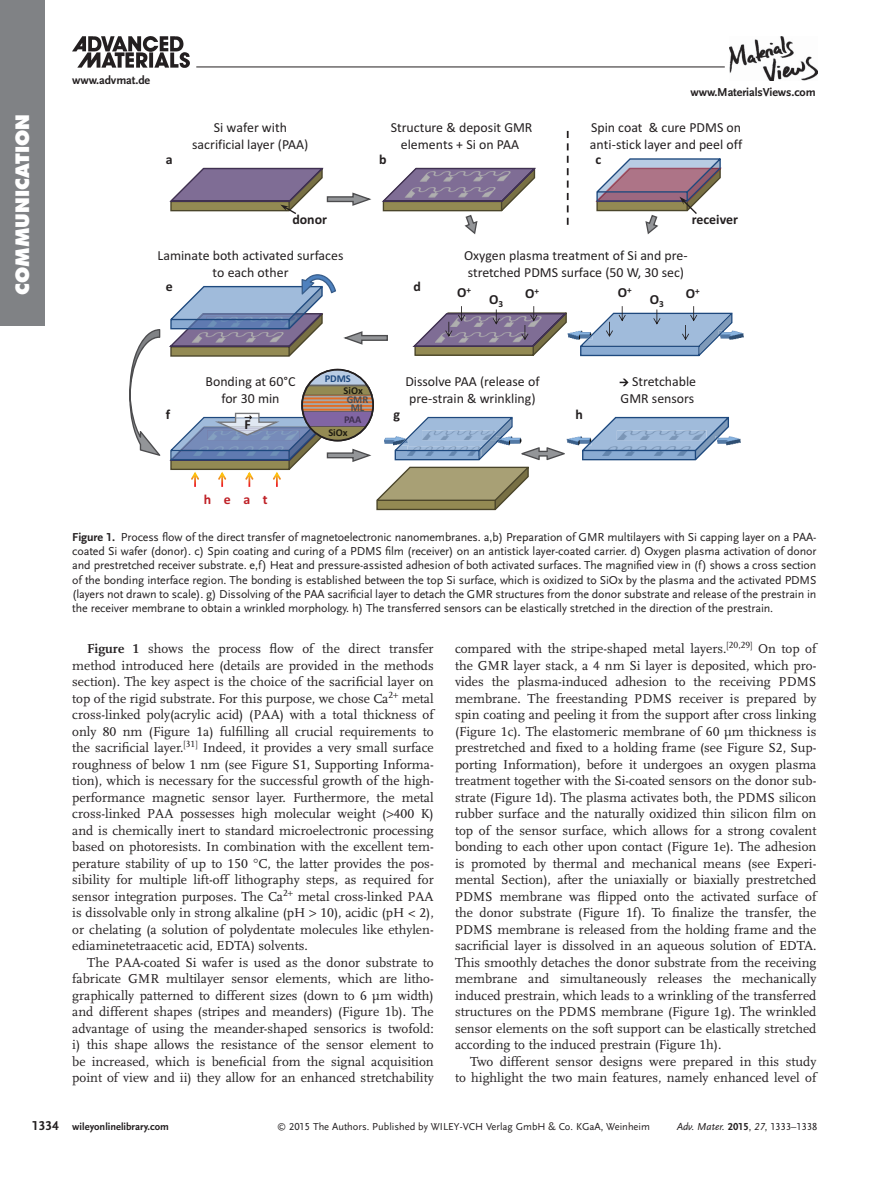
<style>
.page{position:relative;width:893px;height:1191px;background:#fff}
.page>*{position:absolute;margin:0;border:0;box-sizing:border-box;transform-origin:0 0}
.t1{font:800 18px "Futura";letter-spacing:.005em;color:#fff}
.t2{font:13.8px/16.6px "Calibri";color:#231f20;text-align:center}
.t3{font:700 13.8px "Calibri";color:#231f20}
.t4{font:700 13.8px "Calibri";color:#bf2026}
.t5{font:13.5px/16.5px "Scala LF";color:#231f20;text-align:justify}
.t6{font:12px/14.2px "Scala Sans LF";letter-spacing:-.01em;color:#231f20;text-align:justify}
.t7{font:700 12px "Scala Sans LF";letter-spacing:-.01em;color:#231f20}
.t8{font:10.5px "Scala Sans LF";color:#231f20}
.t9{font:italic 10.5px "Scala Sans LF";color:#231f20}
.t10{font:700 10.5px "Scala Sans LF";color:#231f20}
.t11{font:700 10.5px "Calibri";color:#1e497e}
.t12{font:700 10.35px "Calibri";color:#1e1c12}
.t13{font:700 10.35px/7.8px "Calibri";color:#4c4c4e;text-align:center}
.t14{font:700 10.35px "Calibri";color:#403152}
.s1{font-weight:700}
.s2{font-weight:700;font-style:normal}
.s3{font-style:normal}
.s4{font-size:13.5px}
.s5{font-size:9px}
</style>
<div class="page">
<hr style="left:196px;top:67px;width:529px;height:1px;background:#231f20">
<img style="left:72px;top:36px;width:117px;height:32px">
<img style="left:729px;top:36px;width:88px;height:45px">
<div style="left:0;top:0;width:45px;height:325px;background:#808285"></div>
<img style="left:567px;top:330px;width:13px;height:10px">
<svg style="left:129px;top:329px;width:31px;height:127px"></svg>
<img style="left:732px;top:330px;width:12px;height:10px">
<svg style="left:580px;top:306px;width:152px;height:50px"></svg>
<svg style="left:343px;top:331px;width:45px;height:14px"></svg>
<svg style="left:620px;top:379px;width:8px;height:7px"></svg>
<svg style="left:169px;top:168px;width:202px;height:46px"></svg>
<svg style="left:595px;top:158px;width:127px;height:76px"></svg>
<svg style="left:382px;top:168px;width:154px;height:66px"></svg>
<img style="left:405px;top:187px;width:92px;height:10px">
<img style="left:420px;top:171px;width:92px;height:10px">
<svg style="left:169px;top:274px;width:167px;height:83px"></svg>
<svg style="left:412px;top:306px;width:155px;height:50px"></svg>
<img style="left:729px;top:436px;width:12px;height:9px">
<img style="left:566px;top:436px;width:16px;height:9px">
<svg style="left:582px;top:417px;width:147px;height:43px;background:#99b3d1"></svg>
<svg style="left:567px;top:218px;width:2px;height:7px"></svg>
<svg style="left:567px;top:156px;width:2px;height:56px"></svg>
<svg style="left:567px;top:131px;width:2px;height:19px"></svg>
<svg style="left:169px;top:369px;width:396px;height:141px"></svg>
<h1 class="t1" style="left:15px;top:295px;width:183px;rotate:-90deg">COMMUNICATION</h1>
<p class="t7" style="left:72px;top:74px;width:79px">www.advmat.de</p>
<p class="t7" style="left:690px;top:87px;width:127px">www.MaterialsViews.com</p>
<p class="t2" style="left:192px;top:120px;width:118px">Si wafer with sacrificial layer (PAA)</p>
<p class="t2" style="left:391px;top:120px;width:143px">Structure &amp; deposit GMR elements + Si on PAA</p>
<p class="t2" style="left:590px;top:120px;width:154px;text-align:left">Spin coat &amp; cure PDMS on anti-stick layer and peel off</p>
<p class="t3" style="left:166px;top:155px;width:8px">a</p>
<p class="t3" style="left:379px;top:155px;width:9px">b</p>
<p class="t3" style="left:596px;top:155px;width:7px">c</p>
<p class="t3" style="left:292px;top:214px;width:36px">donor</p>
<p class="t3" style="left:692px;top:214px;width:48px">receiver</p>
<p class="t2" style="left:158px;top:249px;width:187px">Laminate both activated surfaces to each other</p>
<p class="t2" style="left:464px;top:249px;width:225px;text-align:left">Oxygen plasma treatment of Si and pre&shy;stretched PDMS surface (50 W, 30 sec)</p>
<p class="t3" style="left:166px;top:281px;width:8px">e</p>
<p class="t3" style="left:413px;top:281px;width:9px">d</p>
<p class="t3" style="left:457px;top:288px;width:16px">O<sup>+</sup></p>
<p class="t3" style="left:525px;top:289px;width:16px">O<sup>+</sup></p>
<p class="t3" style="left:489px;top:294px;width:16px">O<sub>3</sub></p>
<p class="t3" style="left:618px;top:288px;width:15px">O<sup>+</sup></p>
<p class="t3" style="left:686px;top:289px;width:16px">O<sup>+</sup></p>
<p class="t3" style="left:650px;top:294px;width:16px">O<sub>3</sub></p>
<p class="t11" style="left:325px;top:375px;width:28px">PDMS</p>
<p class="t2" style="left:405px;top:374px;width:136px;text-align:left">Dissolve PAA (release of pre-strain &amp; wrinkling)</p>
<p class="t2" style="left:621px;top:374px;width:77px;text-align:right">Stretchable<br>GMR sensors</p>
<p class="t2" style="left:206px;top:374px;width:91px">Bonding at 60°C for 30 min</p>
<p class="t12" style="left:344px;top:387px;width:21px">SiOx</p>
<p class="t14" style="left:344px;top:416px;width:19px">PAA</p>
<p class="t13" style="left:347px;top:396px;width:23px">GMR<br>ML</p>
<p class="t3" style="left:166px;top:410px;width:6px">f</p>
<p class="t3" style="left:394px;top:410px;width:8px">g</p>
<p class="t3" style="left:575px;top:410px;width:9px">h</p>
<p class="t3" style="left:244px;top:420px;width:8px">F</p>
<p class="t12" style="left:328px;top:429px;width:21px">SiOx</p>
<p class="t4" style="left:204px;top:495px;width:65px">h e a t</p>
<p class="t6" style="left:72px;top:530px;width:746px"><span class="s1">Figure 1.</span> Process flow of the direct transfer of magnetoelectronic nanomembranes. a,b) Preparation of GMR multilayers with Si capping layer on a PAA&shy;coated Si wafer (donor). c) Spin coating and curing of a PDMS film (receiver) on an antistick layer-coated carrier. d) Oxygen plasma activation of donor and prestretched receiver substrate. e,f) Heat and pressure-assisted adhesion of both activated surfaces. The magnified view in (f) shows a cross section of the bonding interface region. The bonding is established between the top Si surface, which is oxidized to SiOx by the plasma and the activated PDMS (layers not drawn to scale). g) Dissolving of the PAA sacrificial layer to detach the GMR structures from the donor substrate and release of the prestrain in the receiver membrane to obtain a wrinkled morphology. h) The transferred sensors can be elastically stretched in the direction of the prestrain.</p>
<p class="t5" style="left:455px;top:641px;width:363px">compared with the stripe-shaped metal layers. <sup>[</sup> <sup>20,29</sup> <sup>]</sup> On top of the GMR layer stack, a 4 nm Si layer is deposited, which pro&shy;vides the plasma-induced adhesion to the receiving PDMS membrane. The freestanding PDMS receiver is prepared by spin coating and peeling it from the support after cross linking (Figure 1 c). The elastomeric membrane of 60 µm thickness is prestretched and fixed to a holding frame (see Figure S2, Sup&shy;porting Information), before it undergoes an oxygen plasma treatment together with the Si-coated sensors on the donor sub&shy;strate (Figure 1 d). The plasma activates both, the PDMS silicon rubber surface and the naturally oxidized thin silicon film on top of the sensor surface, which allows for a strong covalent bonding to each other upon contact (Figure 1 e). The adhesion is promoted by thermal and mechanical means (see Experi&shy;mental Section), after the uniaxially or biaxially prestretched PDMS membrane was flipped onto the activated surface of the donor substrate (Figure 1 f). To finalize the transfer, the PDMS membrane is released from the holding frame and the sacrificial layer is dissolved in an aqueous solution of EDTA.<br>This smoothly detaches the donor substrate from the receiving membrane and simultaneously releases the mechanically induced prestrain, which leads to a wrinkling of the transferred structures on the PDMS membrane (Figure 1 g). The wrinkled sensor elements on the soft support can be elastically stretched according to the induced prestrain (Figure 1 h).</p>
<p class="t5" style="left:455px;top:1054px;width:363px;text-align:right">Two different sensor designs were prepared in this study<br>to highlight the two main features, namely enhanced level of</p>
<p class="t9" style="left:677px;top:1122px;width:142px">Adv. Mater. <span class="s2">2015</span><span class="s3">,</span> 27<span class="s3">, 1333–1338</span></p>
<p class="t5" style="left:72px;top:641px;width:363px;text-indent:15px"><span class="s1">Figure 1</span> shows the process flow of the direct transfer method introduced here (details are provided in the methods section). The key aspect is the choice of the sacrificial layer on top of the rigid substrate. For this purpose, we chose Ca <sup>2</sup> metal cross-linked poly(acrylic acid) (PAA) with a total thickness of only 80 nm (Figure 1 a) fulfilling all crucial requirements to the sacrificial layer. <sup>[</sup> <sup>31</sup> <sup>]</sup> Indeed, it provides a very small surface roughness of below 1 nm (see Figure S1, Supporting Informa&shy;tion), which is necessary for the successful growth of the high&shy;performance magnetic sensor layer. Furthermore, the metal cross-linked PAA possesses high molecular weight ( 400 K) and is chemically inert to standard microelectronic processing based on photoresists. In combination with the excellent tem&shy;perature stability of up to 150 C, the latter provides the pos&shy;sibility for multiple lift-off lithography steps, as required for sensor integration purposes. The Ca <sup>2</sup> metal cross-linked PAA is dissolvable only in strong alkaline (pH 10), acidic (pH &lt; 2), or chelating (a solution of polydentate molecules like ethylen&shy;ediaminetetraacetic acid, EDTA) solvents.</p>
<p class="t5" style="left:72px;top:955px;width:363px;text-indent:15px">The PAA-coated Si wafer is used as the donor substrate to fabricate GMR multilayer sensor elements, which are litho&shy;graphically patterned to different sizes (down to 6 µm width) and different shapes (stripes and meanders) (Figure 1 b). The advantage of using the meander-shaped sensorics is twofold: i) this shape allows the resistance of the sensor element to be increased, which is beneficial from the signal acquisition point of view and ii) they allow for an enhanced stretchability</p>
<p class="t10" style="left:32px;top:1122px;width:138px"><span class="s4">1334</span> wileyonlinelibrary.com</p>
<p class="t8" style="left:277px;top:1122px;width:374px"><span class="s5">©</span> 2015 The Authors. Published by WILEY-VCH Verlag GmbH &amp; Co. KGaA, Weinheim</p>
</div>
